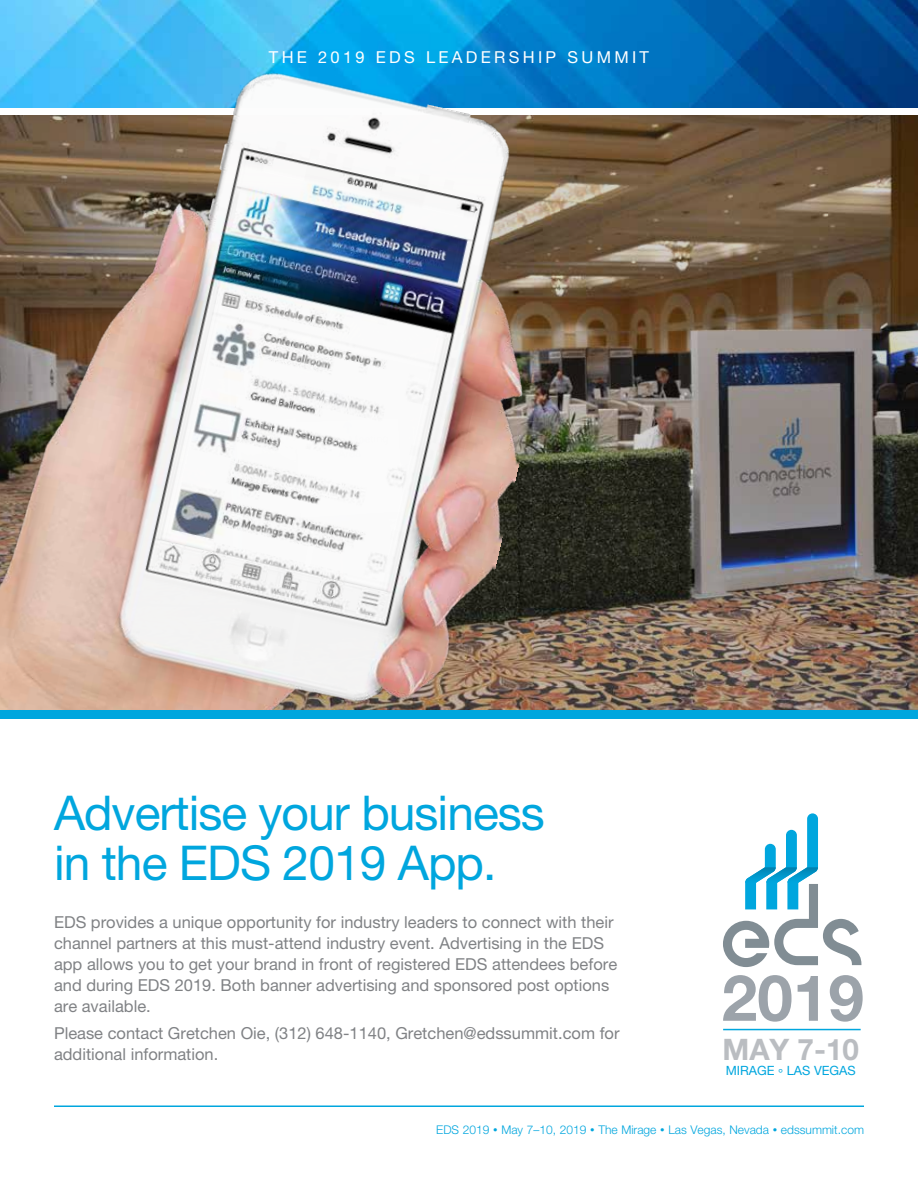
<style>
.page{position:relative;width:918px;height:1188px;background:#fff}
.page>*{position:absolute;margin:0;border:0;box-sizing:border-box;transform-origin:0 0}
.t1{font:700 63.9px "Helvetica Neue";color:#9ca3aa}
.t2{font:48px/49.5px "Helvetica Neue";letter-spacing:-.02em;color:#00a6de}
.t3{font:700 29.7px "Helvetica Neue";color:#babdc1}
.t4{font:16.5px/21px "Helvetica Neue";color:#808285}
.t5{font:16.5px "Helvetica Neue";letter-spacing:.2em;color:#fff}
.t6{font:12.75px "Helvetica Neue";color:#00a6de}
.t7{font:300 12px "Helvetica Neue";color:#00a6de}
.s1{font-size:9px}
</style>
<div class="page">
<img style="left:0;top:0;width:918px;height:108px">
<hr style="left:54px;top:1106px;width:810px;height:1px;background:#00a6de">
<svg style="left:723px;top:813px;width:138px;height:154px"></svg>
<hr style="left:723px;top:1029px;width:138px;height:1px;background:#00a6de">
<img style="left:547px;top:115px;width:371px;height:596px">
<img style="left:0;top:65px;width:547px;height:646px">
<div style="left:0;top:711px;width:918px;height:8px;background:#00a6de"></div>
<p class="t5" style="left:269px;top:47px;width:382px">THE 2019 EDS LEADERSHIP SUMMIT</p>
<h2 class="t2" style="left:54px;top:788px;width:492px">Advertise your business in the EDS 2019 App.</h2>
<p class="t4" style="left:54px;top:911px;width:565px">EDS provides a unique opportunity for industry leaders to connect with their channel partners at this must-attend industry event. Advertising in the EDS app allows you to get your brand in front of registered EDS attendees before and during EDS 2019. Both banner advertising and sponsored post options are available.</p>
<p class="t4" style="left:54px;top:1022px;width:567px">Please contact Gretchen Oie, (312) 648-1140, Gretchen@edssummit.com for additional information.</p>
<h3 class="t3" style="left:723px;top:1031px;width:138px">MAY 7-10</h3>
<p class="t6" style="left:726px;top:1063px;width:132px">MIRAGE ° LAS VEGAS</p>
<h1 class="t1" style="left:722px;top:958px;width:144px">2019</h1>
<p class="t7" style="left:436px;top:1122px;width:429px">EDS 2019 <span class="s1">•</span> May 7–10, 2019 <span class="s1">•</span> The Mirage <span class="s1">•</span> Las Vegas, Nevada <span class="s1">•</span> edssummit.com</p>
</div>
